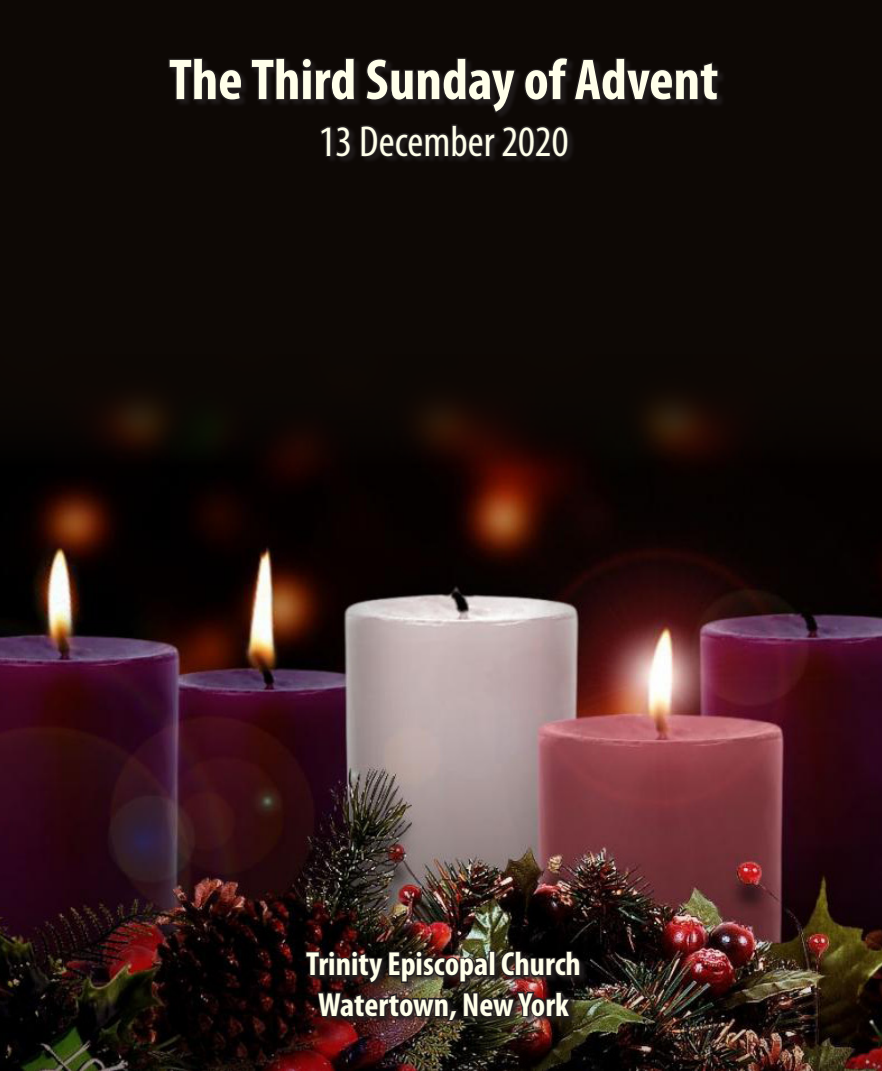
<style>
.page{position:relative;width:882px;height:1071px;background:#0d0805}
.page>*{position:absolute;margin:0;border:0;box-sizing:border-box;transform-origin:0 0}
.t1{font:700 condensed 58.1px "Myriad Pro";color:#ffffea}
.t2{font:condensed 43.57px "Myriad Pro";color:#ffffea}
.t3{font:700 condensed 33.43px/40.2px "Myriad Pro";color:#ffffea;text-align:center}
</style>
<div class="page">
<img style="left:0;top:397px;width:882px;height:674px">
<svg style="left:168px;top:57px;width:189px;height:45px"></svg>
<svg style="left:365px;top:57px;width:355px;height:58px"></svg>
<svg style="left:320px;top:126px;width:32px;height:33px"></svg>
<svg style="left:360px;top:124px;width:210px;height:37px"></svg>
<img style="left:304px;top:934px;width:278px;height:137px">
<p class="t1" style="left:169px;top:43px;width:551px">The Third Sunday of Advent</p>
<p class="t2" style="left:319px;top:115px;width:251px">13 December 2020</p>
<p class="t3" style="left:306px;top:943px;width:276px">Trinity Episcopal Church<br>Watertown, New York</p>
</div>
